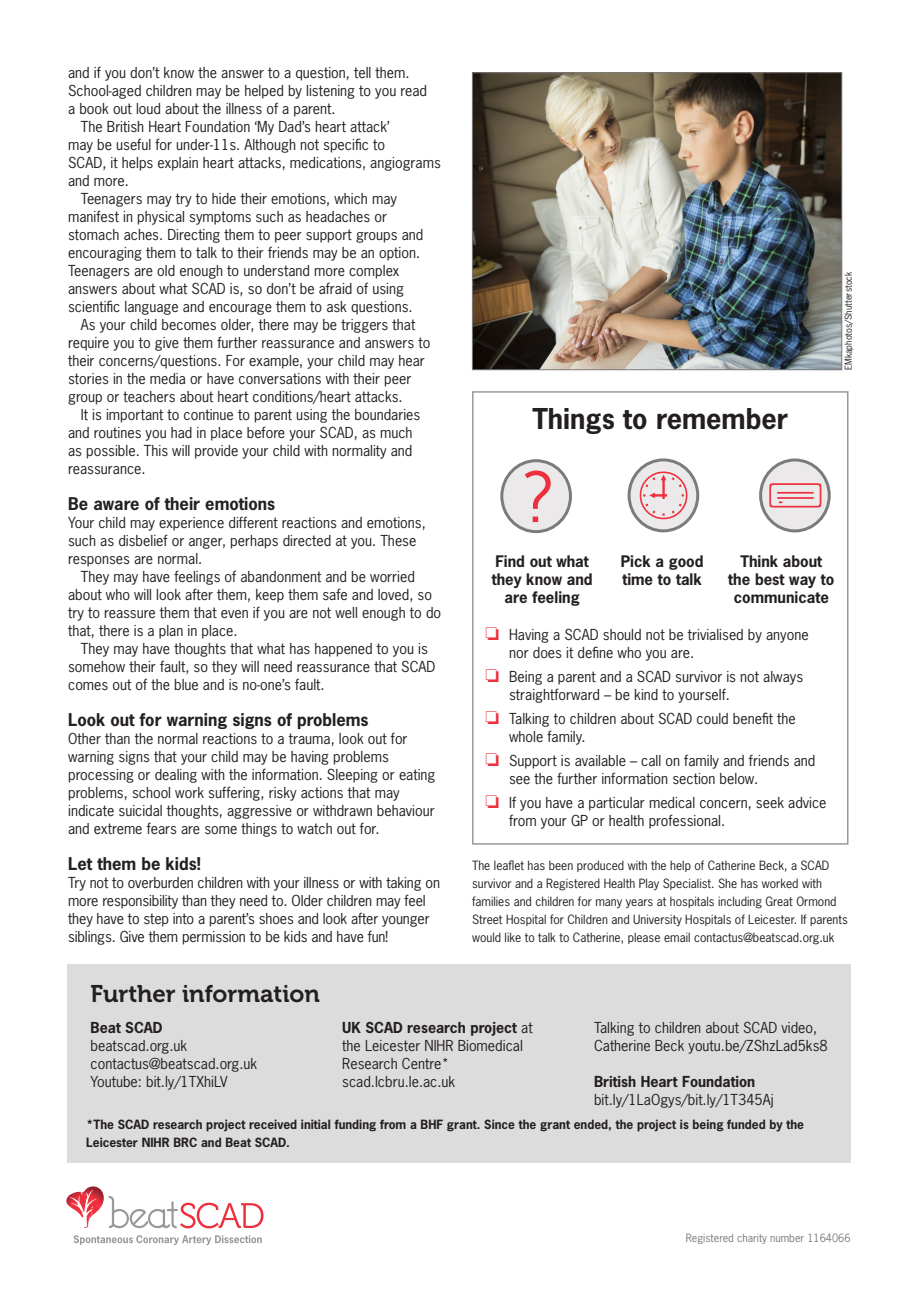
<style>
.page{position:relative;width:919px;height:1289px;background:#fff}
.page>*{position:absolute;margin:0;border:0;box-sizing:border-box;transform-origin:0 0}
.t1{font:72px "Museo 300";color:#ee2f3e}
.t2{font:700 27px "News Gothic Std";color:#231f20}
.t3{font:24px "Museo 700";color:#231f20}
.Subhead{font:700 16.5px "News Gothic Std";color:#231f20}
.Subhead-2{font:700 15px/18px "News Gothic Std";color:#231f20;text-align:center}
.Body_not_indented{font:14.25px/18px "News Gothic Std";color:#231f20}
.Body_indented{font:14.25px/18px "News Gothic Std";color:#231f20}
.Body_not_indented-2{font:700 14.25px "News Gothic Std";color:#231f20}
.Body_not_indented-3{font:12px/18px "News Gothic Std";color:#231f20}
.Body_not_indented-4{font:700 12px/18px "News Gothic Std";color:#231f20}
.t4{font:10.65px "News Gothic Std";color:#7c7b7c}
.t5{font:9px "News Gothic Std";color:#231f20}
.s1{color:#ee2f3e}
.s2{font-weight:700}
</style>
<div class="page">
<div style="left:472px;top:391px;width:376px;height:453px;border:2px solid #99989b"></div>
<div style="left:67px;top:964px;width:784px;height:198px;background:#dddcdc"></div>
<svg style="left:66px;top:1186px;width:197px;height:42px"></svg>
<svg style="left:74px;top:1235px;width:188px;height:10px"></svg>
<img style="left:474px;top:74px;width:366px;height:294px">
<div style="left:472px;top:72px;width:370px;height:298px;border:1px solid #7c7b7c"></div>
<div style="left:502px;top:460px;width:68px;height:71px;background:#ece9ea;border-radius:50%"></div>
<div style="left:500px;top:459px;width:72px;height:74px;border:3px solid #7c7b7c;border-radius:50%"></div>
<svg style="left:629px;top:460px;width:68px;height:71px"></svg>
<div style="left:627px;top:458px;width:72px;height:74px;border:3px solid #7c7b7c;border-radius:50%"></div>
<div style="left:760px;top:460px;width:69px;height:71px;background:#ece9ea;border-radius:50%"></div>
<div style="left:759px;top:458px;width:71px;height:74px;border:3px solid #7c7b7c;border-radius:50%"></div>
<div style="left:639px;top:471px;width:48px;height:48px;background:#ece9ea"></div>
<p class="Body_not_indented" style="left:68px;top:63px;width:360px">and if you don’t know the answer to a question, tell them.<br>School‑aged children may be helped by listening to you read a book out loud about the illness of a parent.</p>
<p class="Body_indented" style="left:68px;top:117px;width:374px;text-indent:13px">The British Heart Foundation ‘My Dad’s heart attack’<br>may be useful for under-11s. Although not specific to<br>SCAD, it helps explain heart attacks, medications, angiograms and more.</p>
<p class="Body_indented" style="left:68px;top:189px;width:357px;text-indent:13px">Teenagers may try to hide their emotions, which may manifest in physical symptoms such as headaches or stomach aches. Directing them to peer support groups and encouraging them to talk to their friends may be an option.<br>Teenagers are old enough to understand more complex answers about what SCAD is, so don’t be afraid of using scientific language and encourage them to ask questions.</p>
<p class="Body_indented" style="left:68px;top:315px;width:363px;text-indent:13px">As your child becomes older, there may be triggers that require you to give them further reassurance and answers to their concerns/questions. For example, your child may hear stories in the media or have conversations with their peer group or teachers about heart conditions/heart attacks.</p>
<p class="Body_indented" style="left:68px;top:405px;width:354px;text-indent:13px">It is important to continue to parent using the boundaries and routines you had in place before your SCAD, as much as possible. This will provide your child with normality and reassurance.</p>
<p class="Subhead" style="left:68px;top:493px;width:209px">Be aware of their emotions</p>
<p class="Body_not_indented" style="left:68px;top:513px;width:359px">Your child may experience different reactions and emotions, such as disbelief or anger, perhaps directed at you. These responses are normal.</p>
<p class="Body_indented" style="left:68px;top:567px;width:374px;text-indent:13px">They may have feelings of abandonment and be worried about who will look after them, keep them safe and loved, so try to reassure them that even if you are not well enough to do that, there is a plan in place.</p>
<p class="Body_indented" style="left:68px;top:639px;width:369px;text-indent:13px">They may have thoughts that what has happened to you is somehow their fault, so they will need reassurance that SCAD comes out of the blue and is no-one’s fault.</p>
<p class="Subhead" style="left:68px;top:709px;width:302px">Look out for warning signs of problems</p>
<p class="Body_not_indented" style="left:68px;top:729px;width:369px">Other than the normal reactions to a trauma, look out for warning signs that your child may be having problems processing or dealing with the information. Sleeping or eating problems, school work suffering, risky actions that may indicate suicidal thoughts, aggressive or withdrawn behaviour and extreme fears are some things to watch out for.</p>
<p class="Subhead" style="left:68px;top:853px;width:134px">Let them be kids!</p>
<p class="Body_not_indented" style="left:68px;top:873px;width:373px">Try not to overburden children with your illness or with taking on more responsibility than they need to. Older children may feel they have to step into a parent’s shoes and look after younger siblings. Give them permission to be kids and have fun!</p>
<p class="t3" style="left:90px;top:980px;width:231px">Further information</p>
<p class="t5" style="left:842px;top:370px;width:100px;rotate:-90deg">EMkaphotos/Shutterstock</p>
<p class="t2" style="left:532px;top:401px;width:257px">Things to remember</p>
<p class="t1" style="left:522px;top:458px;width:33px">?</p>
<p class="Subhead-2" style="left:491px;top:552px;width:102px">Find out what they know and are feeling</p>
<p class="Subhead-2" style="left:620px;top:552px;width:84px;text-align:left">Pick a good time to talk</p>
<p class="Subhead-2" style="left:728px;top:552px;width:108px">Think about the best way to communicate</p>
<p class="Body_not_indented" style="left:509px;top:625px;width:301px;text-indent:-24px"><span class="s1">□</span> Having a SCAD should not be trivialised by anyone nor does it define who you are.</p>
<p class="Body_not_indented" style="left:509px;top:667px;width:296px;text-indent:-24px"><span class="s1">□</span> Being a parent and a SCAD survivor is not always straightforward – be kind to yourself.</p>
<p class="Body_not_indented" style="left:509px;top:709px;width:288px;text-indent:-24px"><span class="s1">□</span> Talking to children about SCAD could benefit the whole family.</p>
<p class="Body_not_indented" style="left:509px;top:751px;width:308px;text-indent:-24px"><span class="s1">□</span> Support is available – call on family and friends and see the further information section below.</p>
<p class="Body_not_indented" style="left:509px;top:793px;width:319px;text-indent:-24px"><span class="s1">□</span> If you have a particular medical concern, seek advice from your GP or health professional.</p>
<p class="Body_not_indented-3" style="left:472px;top:856px;width:377px">The leaflet has been produced with the help of Catherine Beck, a SCAD survivor and a Registered Health Play Specialist. She has worked with families and children for many years at hospitals including Great Ormond Street Hospital for Children and University Hospitals of Leicester. If parents would like to talk to Catherine, please email contactus@beatscad.org.uk</p>
<p class="Body_not_indented-2" style="left:90px;top:1017px;width:74px">Beat SCAD</p>
<p class="Body_not_indented" style="left:90px;top:1036px;width:98px">beatscad.org.uk</p>
<p class="Body_not_indented" style="left:90px;top:1054px;width:168px">contactus@beatscad.org.uk</p>
<p class="Body_not_indented" style="left:90px;top:1072px;width:139px">Youtube: bit.ly/1TXhiLV</p>
<p class="Body_not_indented" style="left:342px;top:1018px;width:192px"><span class="s2">UK SCAD research project</span> at the Leicester NIHR Biomedical<br>Research Centre*</p>
<p class="Body_not_indented" style="left:342px;top:1072px;width:114px">scad.lcbru.le.ac.uk</p>
<p class="Body_not_indented" style="left:594px;top:1018px;width:235px">Talking to children about SCAD video,<br>Catherine Beck youtu.be/ZShzLad5ks8</p>
<p class="Body_not_indented-2" style="left:594px;top:1071px;width:163px">British Heart Foundation</p>
<p class="Body_not_indented" style="left:594px;top:1090px;width:181px">bit.ly/1LaOgys/bit.ly/1T345Aj</p>
<p class="Body_not_indented-4" style="left:86px;top:1115px;width:719px">*The SCAD research project received initial funding from a BHF grant. Since the grant ended, the project is being funded by the<br>Leicester NIHR BRC and Beat SCAD.</p>
<p class="t4" style="left:685px;top:1231px;width:166px">Registered charity number 1164066</p>
</div>
